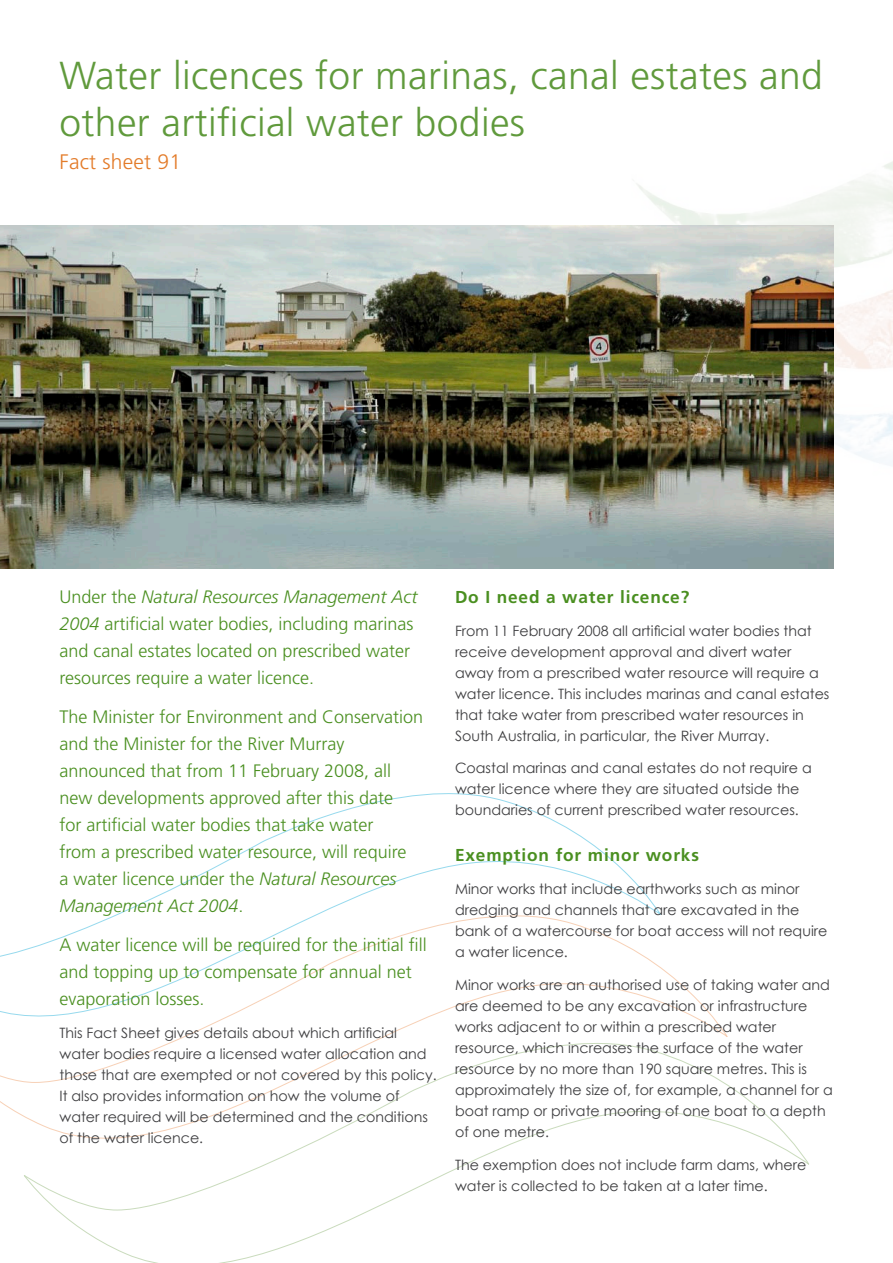
<style>
.page{position:relative;width:893px;height:1263px;background:#fff}
.page>*{position:absolute;margin:0;border:0;box-sizing:border-box;transform-origin:0 0}
.t1{font:300 39px/46.8px "Frutiger";letter-spacing:.01em;color:#609a3c}
.t2{font:300 21px "Frutiger";letter-spacing:.01em;color:#e37b29}
.t3{font:300 18px/27px "Frutiger";color:#4a8f20}
.t4{font:700 17.25px "Frutiger";letter-spacing:.05em;color:#4a8f20}
.t5{font:14.25px/21px "Century Gothic";color:#3e3e40}
.s1{font-style:italic}
</style>
<div class="page">
<svg style="left:165px;top:793px;width:479px;height:99px"></svg>
<svg style="left:0;top:892px;width:716px;height:224px"></svg>
<svg style="left:23px;top:1020px;width:786px;height:243px"></svg>
<img style="left:636px;top:161px;width:257px;height:336px">
<img style="left:0;top:225px;width:833px;height:343px">
<h1 class="t1" style="left:60px;top:52px;width:765px">Water licences for marinas, canal estates and other artificial water bodies</h1>
<h2 class="t2" style="left:60px;top:149px;width:123px">Fact sheet 91</h2>
<p class="t3" style="left:60px;top:584px;width:360px">Under the <span class="s1">Natural Resources Management Act 2004</span> artificial water bodies, including marinas and canal estates located on prescribed water resources require a water licence.</p>
<p class="t3" style="left:60px;top:704px;width:365px">The Minister for Environment and Conservation and the Minister for the River Murray announced that from 11 February 2008, all new developments approved after this date<br>for artificial water bodies that take water<br>from a prescribed water resource, will require<br>a water licence under the <span class="s1">Natural Resources Management Act 2004</span>.</p>
<p class="t3" style="left:60px;top:931px;width:369px">A water licence will be required for the initial fill and topping up to compensate for annual net evaporation losses.</p>
<p class="t5" style="left:60px;top:1022px;width:379px">This Fact Sheet gives details about which artificial water bodies require a licensed water allocation and those that are exempted or not covered by this policy.<br>It also provides information on how the volume of water required will be determined and the conditions of the water licence.</p>
<p class="t4" style="left:455px;top:586px;width:236px">Do I need a water licence?</p>
<p class="t5" style="left:455px;top:620px;width:376px">From 11 February 2008 all artificial water bodies that receive development approval and divert water away from a prescribed water resource will require a water licence. This includes marinas and canal estates that take water from prescribed water resources in South Australia, in particular, the River Murray.</p>
<p class="t5" style="left:455px;top:757px;width:358px">Coastal marinas and canal estates do not require a water licence where they are situated outside the boundaries of current prescribed water resources.</p>
<p class="t4" style="left:455px;top:845px;width:246px">Exemption for minor works</p>
<p class="t5" style="left:455px;top:878px;width:374px">Minor works that include earthworks such as minor dredging and channels that are excavated in the bank of a watercourse for boat access will not require a water licence.</p>
<p class="t5" style="left:455px;top:974px;width:379px">Minor works are an authorised use of taking water and are deemed to be any excavation or infrastructure works adjacent to or within a prescribed water resource, which increases the surface of the water resource by no more than 190 square metres. This is approximately the size of, for example, a channel for a boat ramp or private mooring of one boat to a depth of one metre.</p>
<p class="t5" style="left:455px;top:1154px;width:353px">The exemption does not include farm dams, where water is collected to be taken at a later time.</p>
</div>
